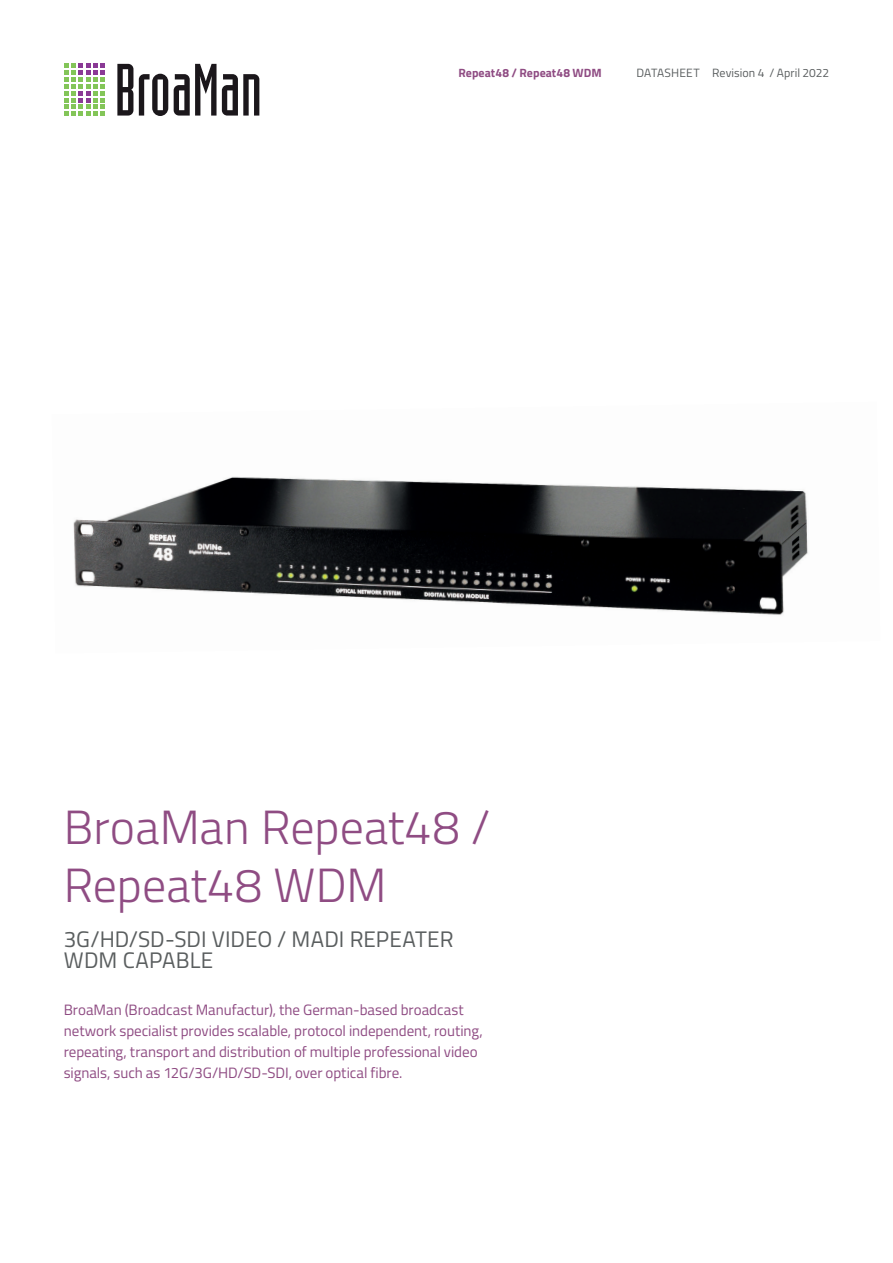
<style>
.page{position:relative;width:893px;height:1263px;background:#fff}
.page>*{position:absolute;margin:0;border:0;box-sizing:border-box;transform-origin:0 0}
.t1{font:300 48px/57.6px "Titillium";color:#8f4c83}
.t2{font:22.5px/21px "Titillium";letter-spacing:.005em;color:#5a5e5f}
.t3{font:15px/21px "Titillium";letter-spacing:-.005em;color:#8f4c83}
.t4{font:12px "Titillium";letter-spacing:.005em;color:#5a5e5f}
.t5{font:700 12px "Titillium";letter-spacing:.005em;color:#8f4c83}
</style>
<div class="page">
<svg style="left:64px;top:64px;width:41px;height:52px"></svg>
<svg style="left:117px;top:64px;width:16px;height:52px"></svg>
<svg style="left:139px;top:74px;width:29px;height:42px"></svg>
<svg style="left:174px;top:64px;width:85px;height:52px"></svg>
<img style="left:73px;top:476px;width:735px;height:139px">
<p class="t5" style="left:458px;top:63px;width:145px">Repeat48 / Repeat48 WDM</p>
<p class="t4" style="left:636px;top:64px;width:194px">DATASHEET Revision 4 / April 2022</p>
<h1 class="t1" style="left:64px;top:796px;width:428px">BroaMan Repeat48 /<br>Repeat48 WDM</h1>
<h2 class="t2" style="left:64px;top:928px;width:391px">3G/HD/SD-SDI VIDEO / MADI REPEATER<br>WDM CAPABLE</h2>
<p class="t3" style="left:64px;top:998px;width:420px">BroaMan (Broadcast Manufactur), the German-based broadcast network specialist provides scalable, protocol independent, routing, repeating, transport and distribution of multiple professional video signals, such as 12G/3G/HD/SD-SDI, over optical fibre.</p>
</div>
